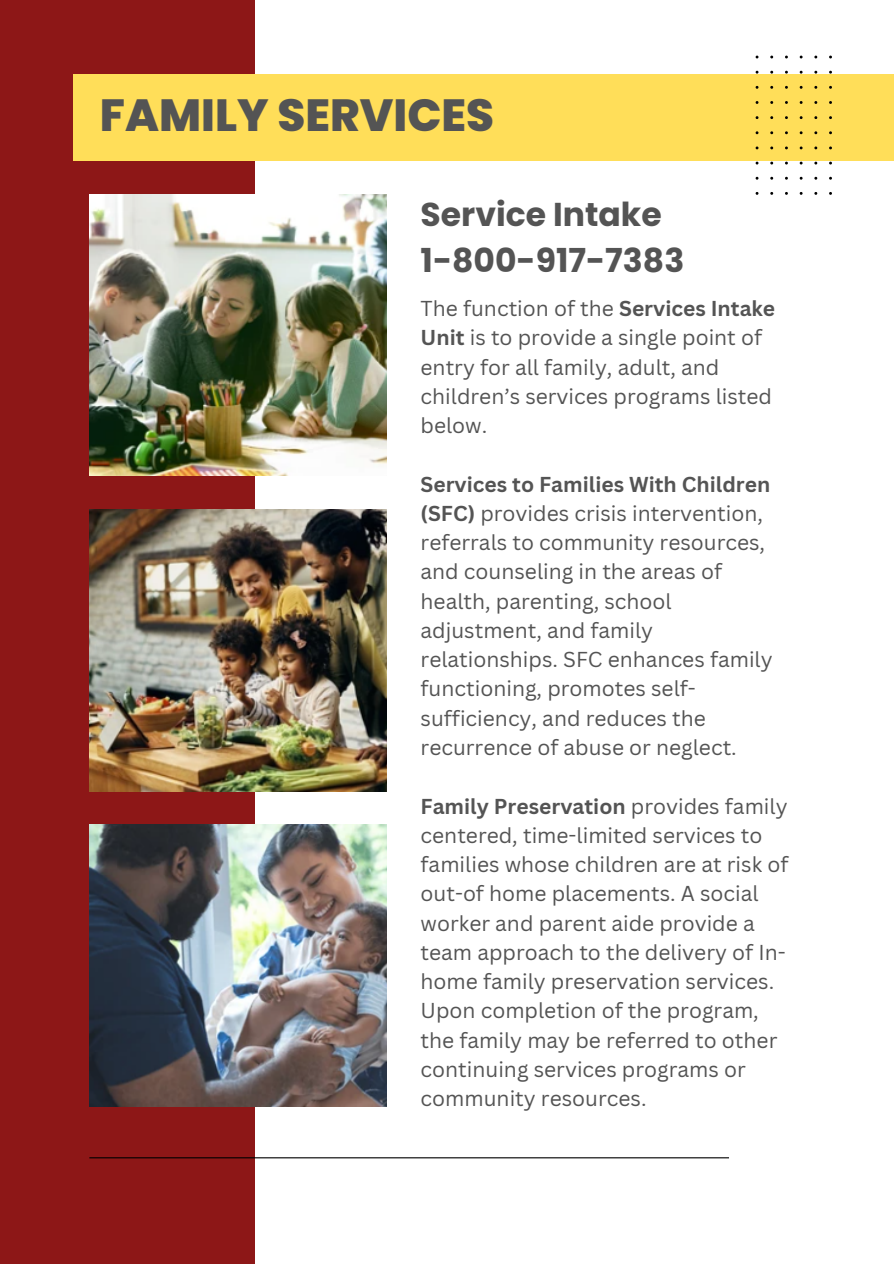
<style>
.page{position:relative;width:894px;height:1264px;background:#fff}
.page>*{position:absolute;margin:0;border:0;box-sizing:border-box;transform-origin:0 0}
.t1{font:800 45px "Poppins";color:#545454}
.t2{font:700 33px/46.2px "Poppins";color:#545454}
.t3{font:21px/29.2px "Canva Sans";color:#545454}
.s1{font-weight:700}
</style>
<div class="page">
<div style="left:0;top:0;width:255px;height:1263px;background:#8d1717"></div>
<img style="left:89px;top:194px;width:297px;height:282px">
<img style="left:89px;top:510px;width:297px;height:281px">
<img style="left:89px;top:824px;width:297px;height:282px">
<div style="left:73px;top:74px;width:820px;height:87px;background:#ffde59"></div>
<hr style="left:89px;top:1157px;width:639px;height:1px;background:#000">
<svg style="left:755px;top:56px;width:76px;height:139px"></svg>
<p class="t1" style="left:100px;top:84px;width:395px">FAMILY SERVICES</p>
<p class="t2" style="left:420px;top:191px;width:265px">Service Intake<br>1-800-917-7383</p>
<h1 class="t3" style="left:420px;top:293px;width:356px">The function of the <span class="s1">Services Intake<br>Unit</span> is to provide a single point of entry for all family, adult, and children’s services programs listed below.</h1>
<h2 class="t3" style="left:420px;top:469px;width:353px"><span class="s1">Services to Families With Children (SFC)</span> provides crisis intervention, referrals to community resources, and counseling in the areas of health, parenting, school adjustment, and family relationships. SFC enhances family functioning, promotes self&shy;sufficiency, and reduces the recurrence of abuse or neglect.</h2>
<p class="t3" style="left:420px;top:790px;width:369px"><span class="s1">Family Preservation</span> provides family centered, time-limited services to families whose children are at risk of out-of home placements. A social worker and parent aide provide a team approach to the delivery of In&shy;home family preservation services.<br>Upon completion of the program, the family may be referred to other continuing services programs or community resources.</p>
</div>
